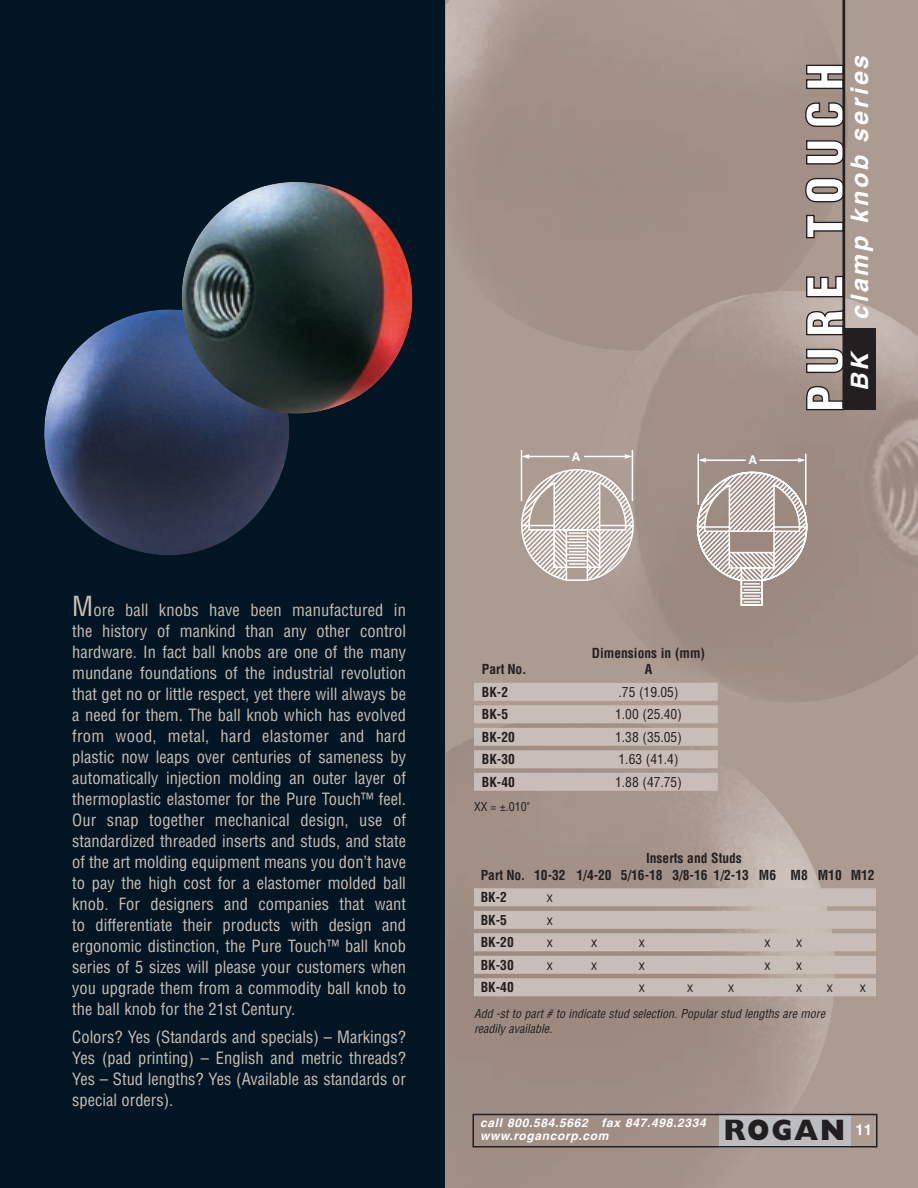
<style>
.page{position:relative;width:918px;height:1188px;background:#fff}
.page>*{position:absolute;margin:0;border:0;box-sizing:border-box;transform-origin:0 0}
.t1{font:800 29.7px "Gill Sans";letter-spacing:.065em;color:#231f20;scale:.91 1}
.t2{font:italic 700 24.3px "Helvetica";color:#fff}
.t3{font:italic 700 24px "Helvetica";color:#fff}
.t4{font:condensed 16.5px/21px "Helvetica";color:#c9beb7;text-align:justify}
.t5{font:700 condensed 13.5px/16.5px "Helvetica";color:#231f20}
.t6{font:condensed 13.5px "Helvetica";color:#231f20}
.t7{font:italic condensed 12px/15px "Helvetica";color:#231f20}
.t8{font:italic 700 12px/13.5px "Helvetica";letter-spacing:.055em;color:#fff}
.t9{font:condensed 12px "Helvetica";color:#231f20}
.t10{font:700 12px "Helvetica";color:#fff}
.s1{font-size:27px}
</style>
<div class="page">
<div style="left:0;top:0;width:446px;height:1188px;background:#011622"></div>
<div style="left:446px;top:0;width:472px;height:1188px;background:#ac9b91"></div>
<img style="left:446px;top:0;width:402px;height:344px">
<img style="left:446px;top:723px;width:392px;height:465px">
<img style="left:582px;top:290px;width:336px;height:410px">
<div style="left:719px;top:1114px;width:131px;height:34px;background:#bcbdc0"></div>
<div style="left:472px;top:1114px;width:406px;height:34px;border:2px solid #231f20"></div>
<svg style="left:520px;top:448px;width:115px;height:134px"></svg>
<svg style="left:695px;top:452px;width:114px;height:155px"></svg>
<div style="left:474px;top:683px;width:244px;height:18px;background:#c9beb7"></div>
<div style="left:474px;top:705px;width:244px;height:18px;background:#c9beb7"></div>
<div style="left:474px;top:728px;width:244px;height:18px;background:#c9beb7"></div>
<div style="left:474px;top:750px;width:244px;height:18px;background:#c9beb7"></div>
<div style="left:474px;top:773px;width:244px;height:18px;background:#c9beb7"></div>
<div style="left:474px;top:888px;width:402px;height:18px;background:#c9beb7"></div>
<div style="left:474px;top:911px;width:402px;height:18px;background:#c9beb7"></div>
<div style="left:474px;top:933px;width:402px;height:18px;background:#c9beb7"></div>
<div style="left:474px;top:956px;width:402px;height:18px;background:#c9beb7"></div>
<div style="left:474px;top:978px;width:402px;height:18px;background:#c9beb7"></div>
<img style="left:44px;top:309px;width:245px;height:246px">
<img style="left:182px;top:182px;width:230px;height:232px">
<svg style="left:805px;top:385px;width:40px;height:26px"></svg>
<svg style="left:805px;top:348px;width:37px;height:26px"></svg>
<svg style="left:805px;top:309px;width:37px;height:27px"></svg>
<svg style="left:805px;top:275px;width:37px;height:23px"></svg>
<svg style="left:805px;top:214px;width:37px;height:25px"></svg>
<svg style="left:804px;top:177px;width:38px;height:26px"></svg>
<svg style="left:805px;top:140px;width:37px;height:25px"></svg>
<svg style="left:804px;top:102px;width:38px;height:26px"></svg>
<svg style="left:805px;top:64px;width:37px;height:26px"></svg>
<hr style="left:842px;top:0;width:3px;height:408px;background:#231f20">
<div style="left:845px;top:328px;width:31px;height:82px;background:#231f20"></div>
<p class="t4" style="left:72px;top:601px;width:335px"><span class="s1">M</span>ore ball knobs have been manufactured in the history of mankind than any other control hardware. In fact ball knobs are one of the many mundane foundations of the industrial revolution that get no or little respect, yet there will always be a need for them. The ball knob which has evolved from wood, metal, hard elastomer and hard plastic now leaps over centuries of sameness by automatically injection molding an outer layer of thermoplastic elastomer for the Pure Touch™ feel.<br>Our snap together mechanical design, use of standardized threaded inserts and studs, and state of the art molding equipment means you don’t have to pay the high cost for a elastomer molded ball knob. For designers and companies that want to differentiate their products with design and ergonomic distinction, the Pure Touch™ ball knob series of 5 sizes will please your customers when you upgrade them from a commodity ball knob to the ball knob for the 21st Century.</p>
<p class="t4" style="left:72px;top:1028px;width:335px">Colors? Yes (Standards and specials) – Markings?<br>Yes (pad printing) – English and metric threads?<br>Yes – Stud lengths? Yes (Available as standards or special orders).</p>
<p class="t10" style="left:572px;top:452px;width:10px">A</p>
<p class="t10" style="left:748px;top:456px;width:10px">A</p>
<p class="t5" style="left:592px;top:646px;width:115px">Dimensions in (mm)</p>
<p class="t5" style="left:482px;top:662px;width:46px">Part No.</p>
<p class="t5" style="left:645px;top:662px;width:9px">A</p>
<p class="t5" style="left:482px;top:685px;width:28px">BK-2</p>
<p class="t6" style="left:619px;top:687px;width:61px">.75 (19.05)</p>
<p class="t5" style="left:482px;top:707px;width:28px">BK-5</p>
<p class="t6" style="left:615px;top:709px;width:68px">1.00 (25.40)</p>
<p class="t5" style="left:482px;top:730px;width:35px">BK-20</p>
<p class="t6" style="left:615px;top:732px;width:68px">1.38 (35.05)</p>
<p class="t5" style="left:482px;top:752px;width:35px">BK-30</p>
<p class="t6" style="left:619px;top:754px;width:61px">1.63 (41.4)</p>
<p class="t5" style="left:482px;top:775px;width:35px">BK-40</p>
<p class="t6" style="left:615px;top:777px;width:68px">1.88 (47.75)</p>
<p class="t9" style="left:474px;top:802px;width:57px">XX = ±.010"</p>
<h2 class="t2" style="left:851px;top:320px;width:270px;rotate:-90deg">clamp knob series</h2>
<h3 class="t3" style="left:851px;top:391px;width:39px;rotate:-90deg">BK</h3>
<p class="t5" style="left:481px;top:851px;width:395px;text-indent:165px">Inserts and Studs<br>Part No. 10-32 1/4-20 5/16-18 3/8-16 1/2-13 M6 M8 M10 M12</p>
<p class="t5" style="left:481px;top:890px;width:28px">BK-2</p>
<p class="t6" style="left:547px;top:892px;width:7px">x</p>
<p class="t5" style="left:481px;top:913px;width:28px">BK-5</p>
<p class="t6" style="left:547px;top:915px;width:7px">x</p>
<p class="t5" style="left:481px;top:935px;width:35px">BK-20</p>
<p class="t6" style="left:547px;top:937px;width:7px">x</p>
<p class="t6" style="left:591px;top:937px;width:7px">x</p>
<p class="t6" style="left:639px;top:937px;width:7px">x</p>
<p class="t6" style="left:765px;top:937px;width:7px">x</p>
<p class="t6" style="left:796px;top:937px;width:7px">x</p>
<p class="t5" style="left:481px;top:958px;width:35px">BK-30</p>
<p class="t6" style="left:547px;top:960px;width:7px">x</p>
<p class="t6" style="left:591px;top:960px;width:7px">x</p>
<p class="t6" style="left:639px;top:960px;width:7px">x</p>
<p class="t6" style="left:765px;top:960px;width:7px">x</p>
<p class="t6" style="left:796px;top:960px;width:7px">x</p>
<p class="t5" style="left:481px;top:980px;width:35px">BK-40</p>
<p class="t6" style="left:639px;top:982px;width:7px">x</p>
<p class="t6" style="left:687px;top:982px;width:7px">x</p>
<p class="t6" style="left:728px;top:982px;width:7px">x</p>
<p class="t6" style="left:796px;top:982px;width:7px">x</p>
<p class="t6" style="left:827px;top:982px;width:7px">x</p>
<p class="t6" style="left:860px;top:982px;width:7px">x</p>
<p class="t7" style="left:474px;top:1007px;width:353px">Add -st to part # to indicate stud selection. Popular stud lengths are more readily available.</p>
<p class="t8" style="left:480px;top:1117px;width:227px">call 800.584.5662 fax 847.498.2334 www.rogancorp.com</p>
<h1 class="t1" style="left:724px;top:1120px;width:165px">ROGAN <sup>11</sup></h1>
</div>
